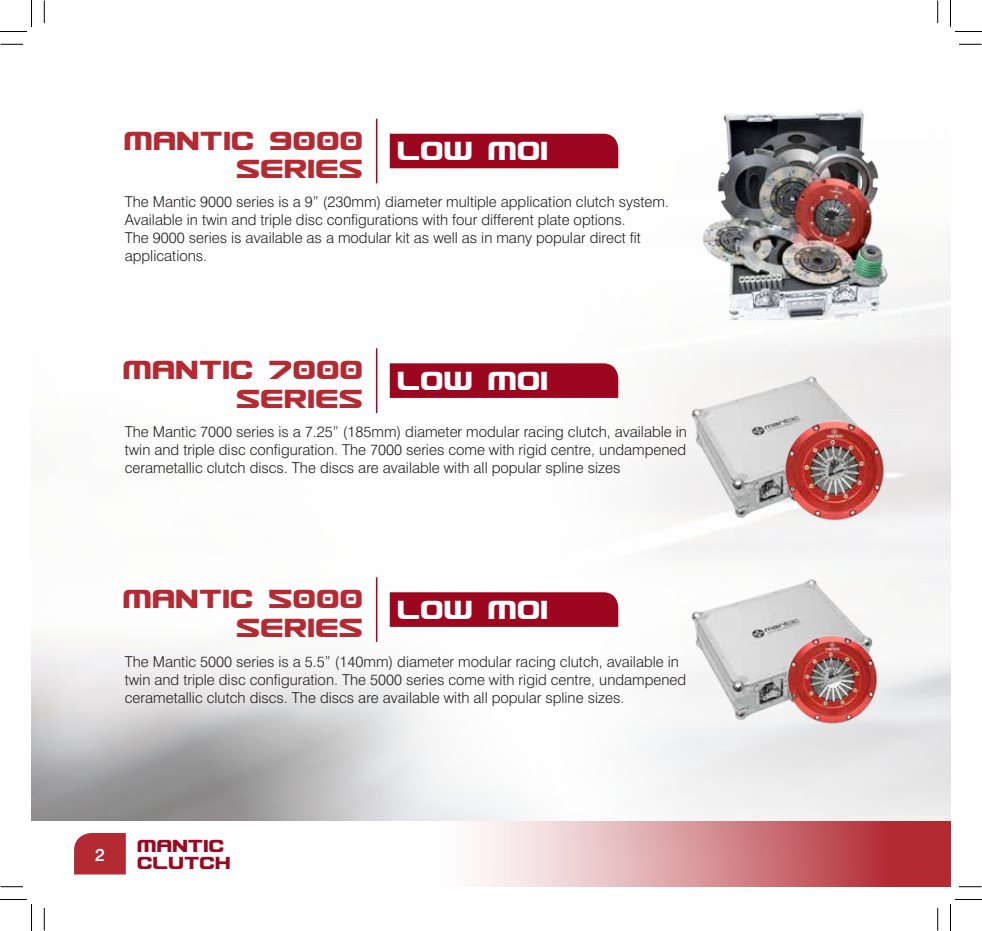
<style>
.page{position:relative;width:982px;height:931px;background:#fff}
.page>*{position:absolute;margin:0;border:0;box-sizing:border-box;transform-origin:0 0}
.t1{font:31.5px/28.5px "Usuzi";color:#b32a33}
.t2{font:31.5px "Usuzi";color:#fff}
.t3{font:21px/17.4px "Usuzi";color:#9d061f}
.t4{font:500 17.4px "Swiss 721 BT";color:#fff}
.t5{font:300 15px/18px "Swiss 721 BT";color:#231f20}
.s1{color:#fff}
</style>
<div class="page">
<img style="left:32px;top:348px;width:462px;height:472px">
<div style="left:74px;top:833px;width:52px;height:41px;background:#b32a33"></div>
<img style="left:494px;top:133px;width:456px;height:687px">
<div style="left:391px;top:820px;width:559px;height:66px;background:linear-gradient(to right,#fff,#ae1e27)"></div>
<div style="left:390px;top:134px;width:228px;height:34px;background:#9d061f"></div>
<hr style="left:376px;top:119px;width:1px;height:64px;background:#9d061f">
<img style="left:702px;top:110px;width:185px;height:209px">
<div style="left:390px;top:363px;width:228px;height:35px;background:#9d061f"></div>
<hr style="left:376px;top:348px;width:1px;height:65px;background:#9d061f">
<div style="left:390px;top:592px;width:228px;height:34px;background:#9d061f"></div>
<hr style="left:376px;top:577px;width:1px;height:65px;background:#9d061f">
<img style="left:673px;top:577px;width:195px;height:146px">
<img style="left:673px;top:374px;width:195px;height:146px">
<img style="left:782px;top:632px;width:86px;height:94px">
<img style="left:778px;top:418px;width:90px;height:105px">
<img style="left:868px;top:294px;width:82px;height:527px">
<svg style="left:0;top:44px;width:23px;height:1px"></svg>
<svg style="left:959px;top:44px;width:22px;height:1px"></svg>
<svg style="left:0;top:886px;width:23px;height:1px"></svg>
<svg style="left:959px;top:886px;width:22px;height:1px"></svg>
<svg style="left:44px;top:0;width:1px;height:23px"></svg>
<svg style="left:44px;top:908px;width:1px;height:22px"></svg>
<svg style="left:937px;top:0;width:1px;height:23px"></svg>
<svg style="left:937px;top:908px;width:1px;height:22px"></svg>
<svg style="left:0;top:0;width:32px;height:32px"></svg>
<svg style="left:0;top:899px;width:32px;height:31px"></svg>
<svg style="left:950px;top:0;width:31px;height:32px"></svg>
<svg style="left:950px;top:899px;width:31px;height:31px"></svg>
<h1 class="t1" style="left:125px;top:126px;width:241px;text-align:right">MANTIC 9000<br>SERIES</h1>
<h1 class="t2" style="left:398px;top:134px;width:153px">LOW MOI</h1>
<p class="t5" style="left:125px;top:193px;width:545px">The Mantic 9000 series is a 9” (230mm) diameter multiple application clutch system.<br>Available in twin and triple disc configurations with four different plate options.<br>The 9000 series is available as a modular kit as well as in many popular direct fit applications.</p>
<h1 class="t1" style="left:237px;top:355px;width:314px;text-indent:-113px">MANTIC 7000 <span class="s1">LOW MOI<br></span>SERIES</h1>
<p class="t5" style="left:125px;top:422px;width:563px;text-align:justify">The Mantic 7000 series is a 7.25” (185mm) diameter modular racing clutch, available in twin and triple disc configuration. The 7000 series come with rigid centre, undampened cerametallic clutch discs. The discs are available with all popular spline sizes</p>
<h1 class="t1" style="left:237px;top:584px;width:314px;text-indent:-113px">MANTIC 5000 <span class="s1">LOW MOI<br></span>SERIES</h1>
<p class="t5" style="left:125px;top:652px;width:562px">The Mantic 5000 series is a 5.5” (140mm) diameter modular racing clutch, available in twin and triple disc configuration. The 5000 series come with rigid centre, undampened cerametallic clutch discs. The discs are available with all popular spline sizes.</p>
<p class="t4" style="left:95px;top:843px;width:11px">2</p>
<h2 class="t3" style="left:138px;top:836px;width:95px">MANTIC<br>CLUTCH</h2>
</div>
